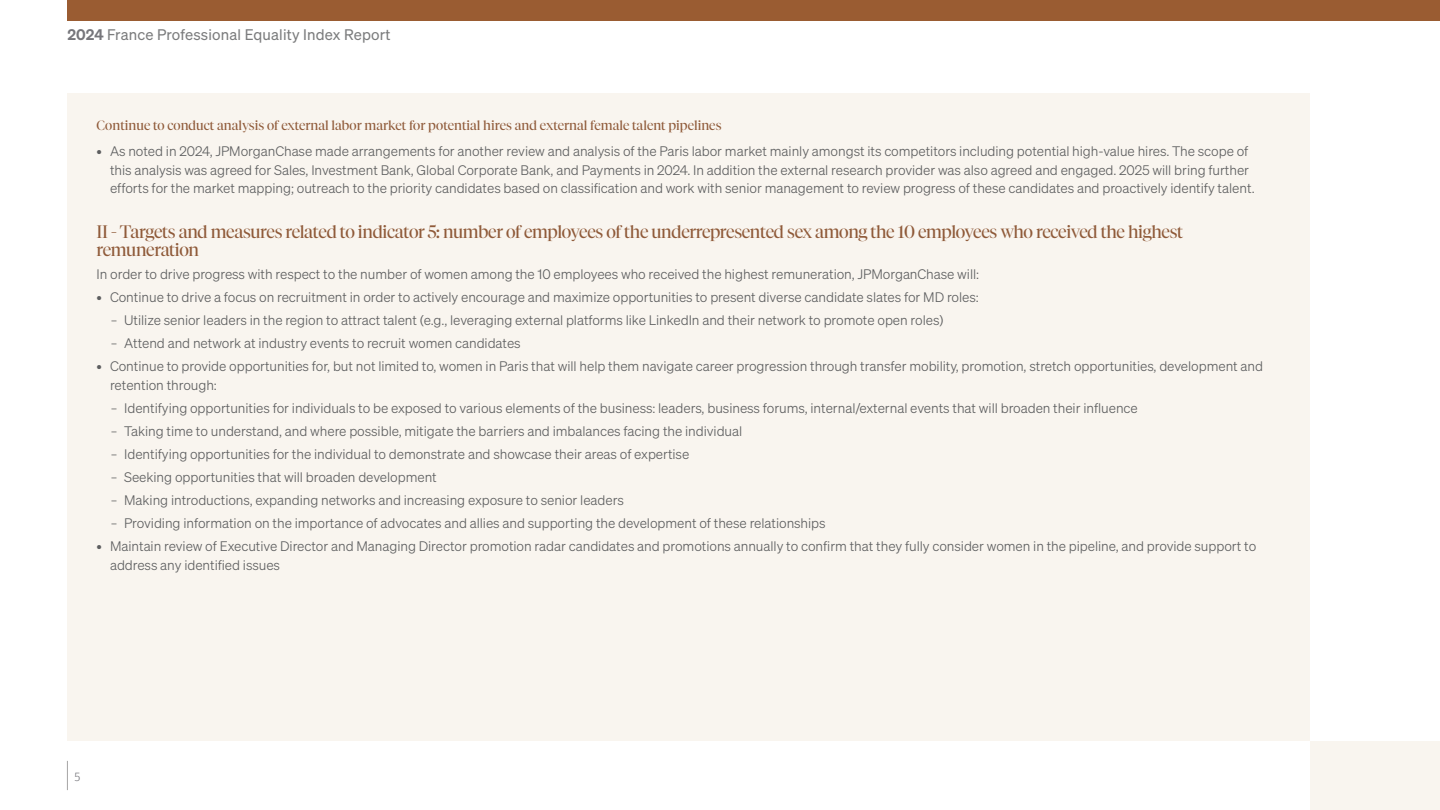
<style>
.page{position:relative;width:1440px;height:810px;background:#fff}
.page>*{position:absolute;margin:0;border:0;box-sizing:border-box;transform-origin:0 0}
.t1{font:18px/18.8px "JPMC Tiempos";letter-spacing:-.02em;color:#8f5a39}
.t2{font:15px "Sons";letter-spacing:.01em;color:#7b7c7d}
.t3{font:300 13.5px/23px "Sons";letter-spacing:-.005em;color:#5d5e5f}
.t4{font:13.5px "JPMC Tiempos";color:#8f5a39}
.t5{font:300 12.75px "Amplitude";color:#76767b}
.s1{font-weight:600;color:#76767b}
.s2{font-weight:400}
.s3{font-family:"Amplitude"}
</style>
<div class="page">
<div style="left:1310px;top:741px;width:130px;height:69px;background:#f9f5ef"></div>
<div style="left:68px;top:0;width:1372px;height:20px;background:#9a5c32"></div>
<svg style="left:67px;top:761px;width:1px;height:29px"></svg>
<div style="left:68px;top:93px;width:1242px;height:648px;background:#f9f5ef"></div>
<p class="t2" style="left:68px;top:26px;width:325px"><span class="s1">2024</span> France Professional Equality Index Report</p>
<p class="t4" style="left:97px;top:117px;width:627px">Continue to conduct analysis of external labor market for potential hires and external female talent pipelines</p>
<p class="t3" style="left:110px;top:142px;width:1146px;line-height:18.8px;text-indent:-14px"><span class="s2">•</span> As noted in 2024, JPMorganChase made arrangements for another review and analysis of the Paris labor market mainly amongst its competitors including potential high-value hires. The scope of this analysis was agreed for Sales, Investment Bank, Global Corporate Bank, and Payments in 2024. In addition the external research provider was also agreed and engaged. 2025 will bring further efforts for the market mapping; outreach to the priority candidates based on classification and work with senior management to review progress of these candidates and proactively identify talent.</p>
<h1 class="t1" style="left:97px;top:222px;width:1088px">II - Targets and measures related to indicator 5: number of employees of the underrepresented sex among the 10 employees who received the highest remuneration</h1>
<p class="t3" style="left:97px;top:263px;width:884px">In order to drive progress with respect to the number of women among the 10 employees who received the highest remuneration, JPMorganChase will:</p>
<p class="t3" style="left:111px;top:286px;width:870px;text-indent:-14px"><span class="s2">•</span> Continue to drive a focus on recruitment in order to actively encourage and maximize opportunities to present diverse candidate slates for MD roles: <span class="s3">−</span> Utilize senior leaders in the region to attract talent (e.g., leveraging external platforms like LinkedIn and their network to promote open roles)<br><span class="s3">−</span> Attend and network at industry events to recruit women candidates</p>
<p class="t3" style="left:110px;top:357px;width:1155px;line-height:18.8px;text-indent:-14px"><span class="s2">•</span> Continue to provide opportunities for, but not limited to, women in Paris that will help them navigate career progression through transfer mobility, promotion, stretch opportunities, development and retention through:</p>
<p class="t3" style="left:111px;top:397px;width:1029px"><span class="s3">−</span> Identifying opportunities for individuals to be exposed to various elements of the business: leaders, business forums, internal/external events that will broaden their influence <span class="s3">−</span> Taking time to understand, and where possible, mitigate the barriers and imbalances facing the individual<br><span class="s3">−</span> Identifying opportunities for the individual to demonstrate and showcase their areas of expertise<br><span class="s3">−</span> Seeking opportunities that will broaden development<br><span class="s3">−</span> Making introductions, expanding networks and increasing exposure to senior leaders<br><span class="s3">−</span> Providing information on the importance of advocates and allies and supporting the development of these relationships</p>
<p class="t3" style="left:110px;top:537px;width:1148px;line-height:18.8px;text-indent:-14px"><span class="s2">•</span> Maintain review of Executive Director and Managing Director promotion radar candidates and promotions annually to confirm that they fully consider women in the pipeline, and provide support to address any identified issues</p>
<p class="t5" style="left:74px;top:768px;width:7px">5</p>
</div>
